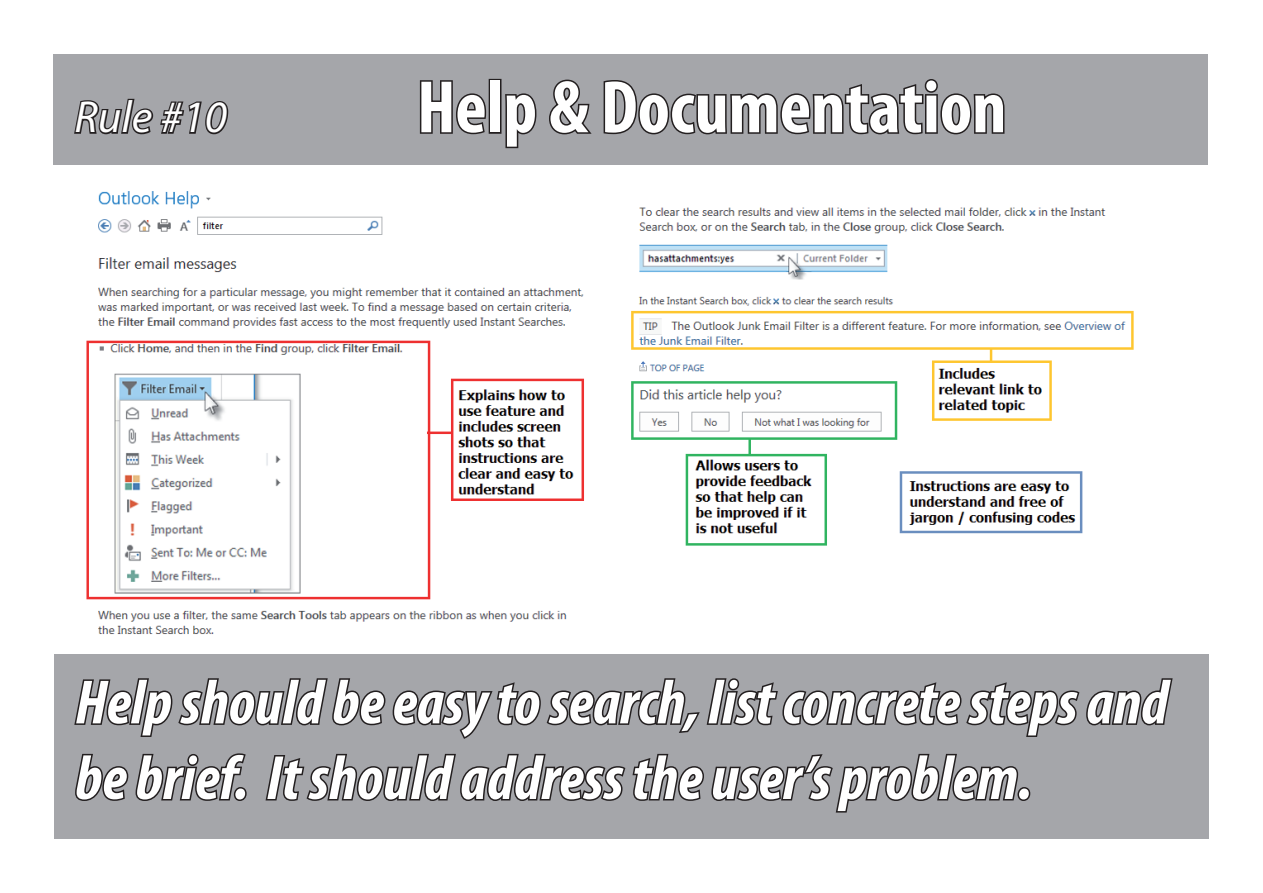
<style>
.page{position:relative;width:1263px;height:893px;background:#fff}
.page>*{position:absolute;margin:0;border:0;box-sizing:border-box;transform-origin:0 0}
.t1{font:700 condensed 75px "Myriad Pro";color:#fff}
.t2{font:italic 700 condensed 63px/75.6px "Myriad Pro";color:#fff}
.t3{font:italic 45px "Myriad Pro";color:#fff}
</style>
<div class="page">
<div style="left:53px;top:55px;width:1155px;height:110px;background:#a5a6aa"></div>
<svg style="left:74px;top:98px;width:155px;height:37px"></svg>
<svg style="left:419px;top:80px;width:68px;height:55px"></svg>
<div style="left:489px;top:79px;width:12px;height:55px;border:3px solid #231f20"></div>
<svg style="left:505px;top:93px;width:32px;height:56px"></svg>
<svg style="left:549px;top:79px;width:43px;height:56px"></svg>
<svg style="left:603px;top:79px;width:402px;height:56px"></svg>
<div style="left:54px;top:655px;width:1155px;height:184px;background:#a5a6aa"></div>
<svg style="left:74px;top:678px;width:1099px;height:135px"></svg>
<div style="left:1017px;top:787px;width:13px;height:14px;border:3px solid #231f20;border-radius:50%"></div>
<img style="left:86px;top:191px;width:1048px;height:443px">
<p class="t3" style="left:75px;top:89px;width:154px">Rule #10</p>
<p class="t1" style="left:417px;top:60px;width:591px">Help &amp; Documentation</p>
<p class="t2" style="left:75px;top:663px;width:1094px">Help should be easy to search, list concrete steps and be brief. It should address the user’s problem.</p>
</div>
